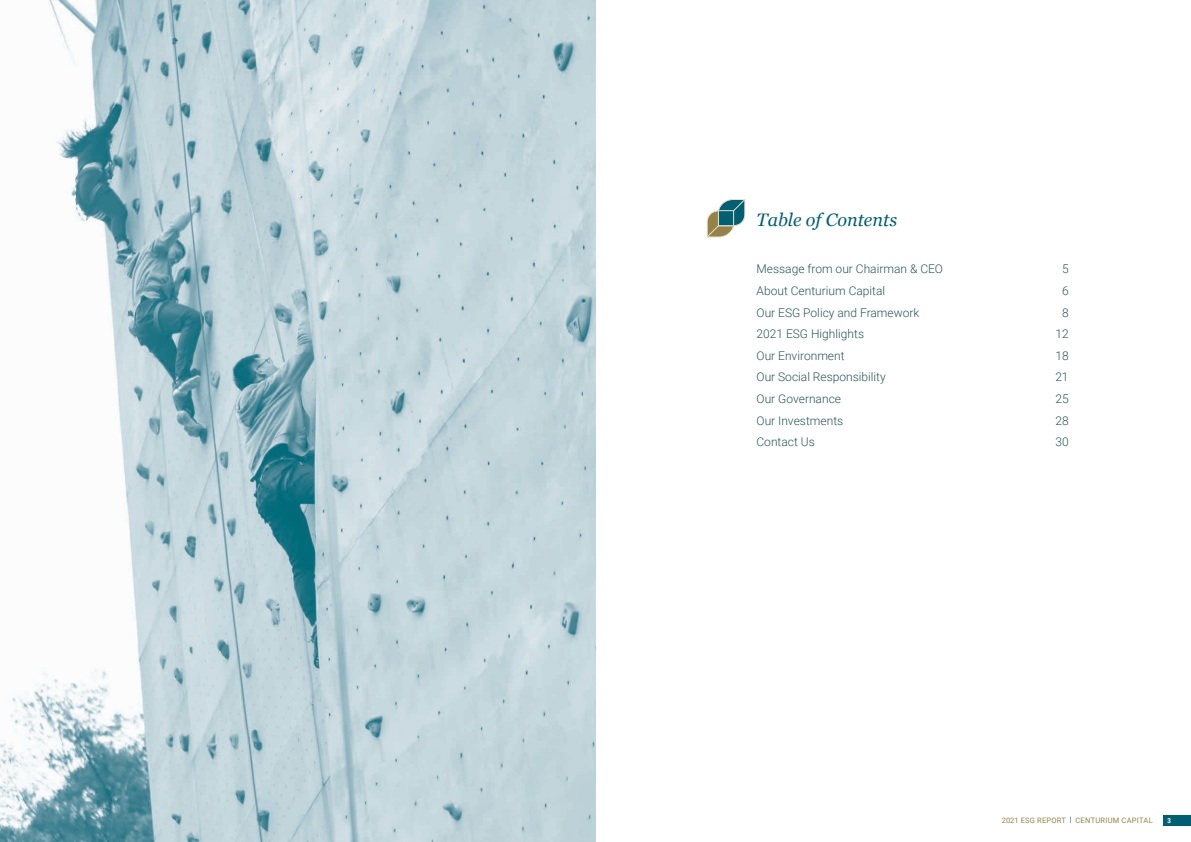
<style>
.page{position:relative;width:1191px;height:842px;background:#fff}
.page>*{position:absolute;margin:0;border:0;box-sizing:border-box;transform-origin:0 0}
.t1{font:italic 18px "Georgia";color:#006071}
.t2{font:300 12px "Roboto";color:#295555}
.t3{font:7.5px "Roboto";letter-spacing:.035em;color:#968249}
.t4{font:700 condensed 7px "Helvetica Neue";color:#fff}
.s1{color:#006071}
</style>
<div class="page">
<div style="left:1163px;top:815px;width:28px;height:11px;background:#006071"></div>
<img style="left:0;top:0;width:595px;height:842px">
<svg style="left:706px;top:199px;width:39px;height:39px"></svg>
<h1 class="t1" style="left:756px;top:206px;width:142px">Table of Contents</h1>
<p class="t2" style="left:756px;top:261px;width:188px">Message from our Chairman &amp; CEO</p>
<p class="t2" style="left:1062px;top:261px;width:8px">5</p>
<p class="t2" style="left:756px;top:282px;width:130px">About Centurium Capital</p>
<p class="t2" style="left:1062px;top:282px;width:8px">6</p>
<p class="t2" style="left:756px;top:304px;width:164px">Our ESG Policy and Framework</p>
<p class="t2" style="left:1062px;top:304px;width:8px">8</p>
<p class="t2" style="left:756px;top:325px;width:109px">2021 ESG Highlights</p>
<p class="t2" style="left:1055px;top:325px;width:15px">12</p>
<p class="t2" style="left:756px;top:347px;width:90px">Our Environment</p>
<p class="t2" style="left:1055px;top:347px;width:15px">18</p>
<p class="t2" style="left:756px;top:369px;width:131px">Our Social Responsibility</p>
<p class="t2" style="left:1055px;top:369px;width:15px">21</p>
<p class="t2" style="left:756px;top:390px;width:86px">Our Governance</p>
<p class="t2" style="left:1055px;top:390px;width:15px">25</p>
<p class="t2" style="left:756px;top:412px;width:88px">Our Investments</p>
<p class="t2" style="left:1055px;top:412px;width:15px">28</p>
<p class="t2" style="left:756px;top:433px;width:60px">Contact Us</p>
<p class="t2" style="left:1055px;top:433px;width:15px">30</p>
<p class="t3" style="left:1001px;top:815px;width:152px">2021 ESG REPORT <span class="s1">|</span> CENTURIUM CAPITAL</p>
<p class="t4" style="left:1167px;top:814px;width:5px">3</p>
</div>
